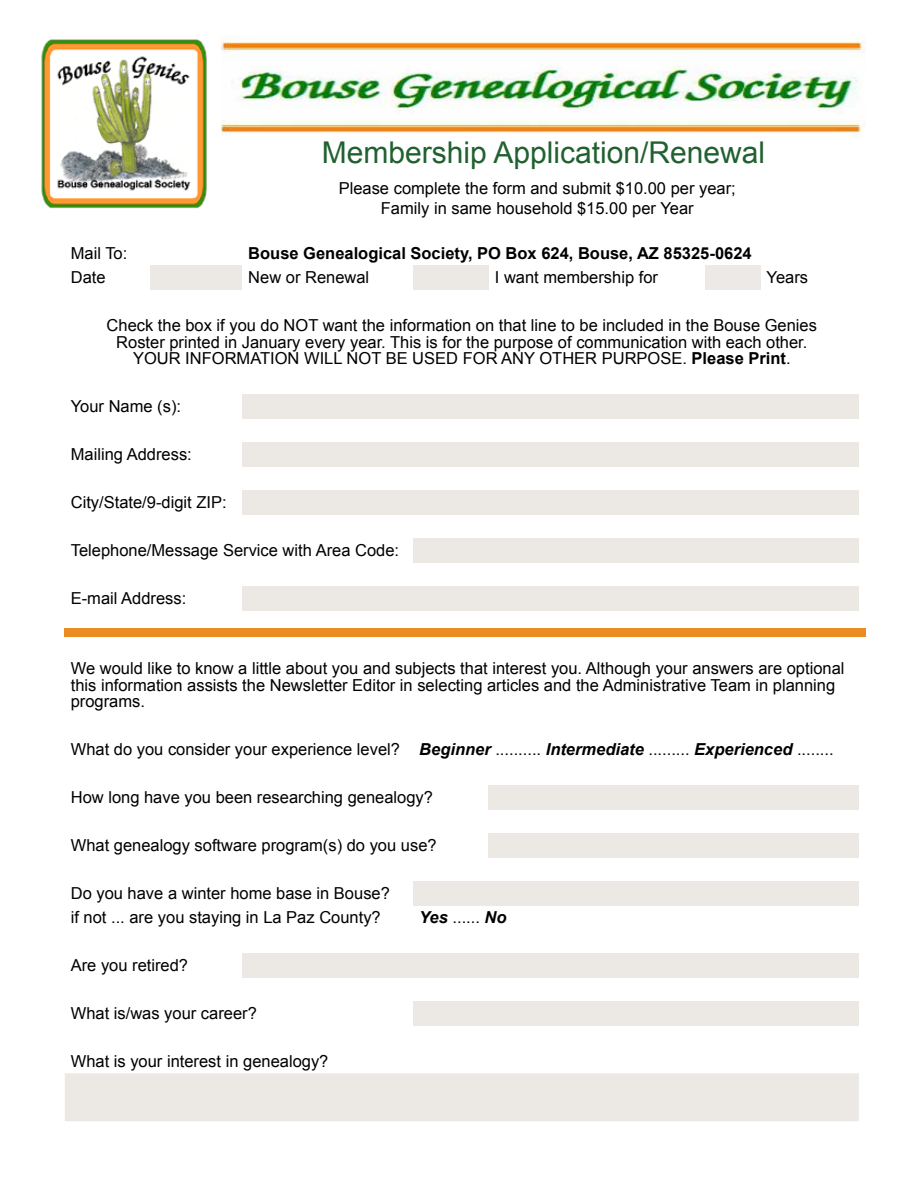
<style>
.page{position:relative;width:918px;height:1188px;background:#fff}
.page>*{position:absolute;margin:0;border:0;box-sizing:border-box;transform-origin:0 0}
.t1{font:30px "Arial";color:#216130}
.t2{font:16.5px/16.5px "Arial";color:#000;text-align:center}
.t3{font:700 16.5px "Arial";color:#000}
.s1{font-weight:700}
.s2{font-weight:700;font-style:italic}
</style>
<div class="page">
<img style="left:221px;top:36px;width:645px;height:97px">
<img style="left:41px;top:39px;width:166px;height:169px">
<div style="left:150px;top:265px;width:92px;height:24px;background:#ece9e5"></div>
<div style="left:413px;top:265px;width:76px;height:24px;background:#ece9e5"></div>
<div style="left:705px;top:265px;width:56px;height:24px;background:#ece9e7"></div>
<div style="left:242px;top:394px;width:617px;height:24px;background:#ece9e5"></div>
<div style="left:242px;top:442px;width:617px;height:24px;background:#ece9e5"></div>
<div style="left:242px;top:490px;width:617px;height:24px;background:#ece9e5"></div>
<div style="left:413px;top:538px;width:446px;height:24px;background:#ece9e5"></div>
<div style="left:242px;top:586px;width:617px;height:24px;background:#ece9e5"></div>
<div style="left:65px;top:628px;width:801px;height:9px;background:#eb8c23"></div>
<div style="left:489px;top:785px;width:370px;height:24px;background:#ece9e5"></div>
<div style="left:489px;top:833px;width:370px;height:24px;background:#ece9e5"></div>
<div style="left:413px;top:881px;width:446px;height:24px;background:#ece9e5"></div>
<div style="left:242px;top:953px;width:617px;height:24px;background:#ece9e5"></div>
<div style="left:413px;top:1001px;width:446px;height:24px;background:#ece9e5"></div>
<div style="left:65px;top:1073px;width:794px;height:48px;background:#ece9e5"></div>
<h1 class="t1" style="left:322px;top:133px;width:445px">Membership Application/Renewal</h1>
<p class="t2" style="left:339px;top:178px;width:399px;line-height:19.8px">Please complete the form and submit $10.00 per year;<br>Family in same household $15.00 per Year</p>
<p class="t2" style="left:71px;top:245px;width:58px">Mail To:</p>
<p class="t3" style="left:248px;top:242px;width:505px">Bouse Genealogical Society, PO Box 624, Bouse, AZ 85325-0624</p>
<p class="t2" style="left:71px;top:269px;width:36px">Date</p>
<p class="t2" style="left:248px;top:269px;width:123px">New or Renewal</p>
<p class="t2" style="left:495px;top:269px;width:165px">I want membership for</p>
<p class="t2" style="left:767px;top:269px;width:43px">Years</p>
<p class="t2" style="left:107px;top:317px;width:712px">Check the box if you do NOT want the information on that line to be included in the Bouse Genies<br>Roster printed in January every year. This is for the purpose of communication with each other.<br>YOUR INFORMATION WILL NOT BE USED FOR ANY OTHER PURPOSE. <span class="s1">Please Print</span>.</p>
<p class="t2" style="left:71px;top:398px;width:112px">Your Name (s):</p>
<p class="t2" style="left:71px;top:446px;width:123px">Mailing Address:</p>
<p class="t2" style="left:71px;top:494px;width:157px">City/State/9-digit ZIP:</p>
<p class="t2" style="left:71px;top:543px;width:330px">Telephone/Message Service with Area Code:</p>
<p class="t2" style="left:71px;top:591px;width:117px">E-mail Address:</p>
<p class="t2" style="left:71px;top:660px;width:775px;text-align:left">We would like to know a little about you and subjects that interest you. Although your answers are optional this information assists the Newsletter Editor in selecting articles and the Administrative Team in planning programs.</p>
<p class="t2" style="left:71px;top:741px;width:764px">What do you consider your experience level? <span class="s2">Beginner</span> .......... <span class="s2">Intermediate</span> ......... <span class="s2">Experienced</span> ........</p>
<p class="t2" style="left:71px;top:789px;width:364px">How long have you been researching genealogy?</p>
<p class="t2" style="left:71px;top:837px;width:367px">What genealogy software program(s) do you use?</p>
<p class="t2" style="left:71px;top:882px;width:321px;line-height:24px;text-align:left">Do you have a winter home base in Bouse? if not ... are you staying in La Paz County?</p>
<p class="t2" style="left:419px;top:909px;width:89px"><span class="s2">Yes</span> ...... <span class="s2">No</span></p>
<p class="t2" style="left:71px;top:957px;width:119px">Are you retired?</p>
<p class="t2" style="left:71px;top:1005px;width:188px">What is/was your career?</p>
<p class="t2" style="left:71px;top:1053px;width:259px">What is your interest in genealogy?</p>
</div>
